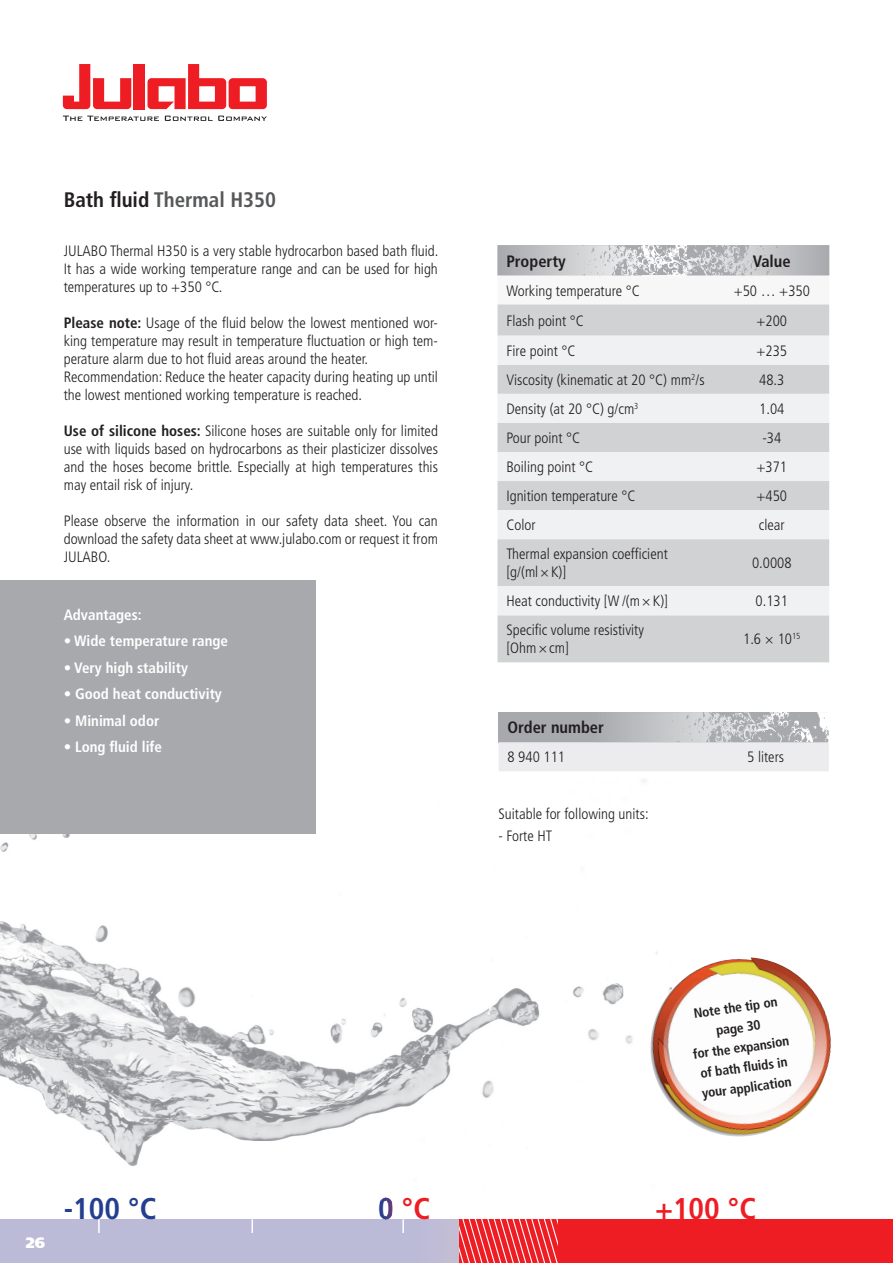
<style>
.page{position:relative;width:893px;height:1263px;background:#fff}
.page>*{position:absolute;margin:0;border:0;box-sizing:border-box;transform-origin:0 0}
.t1{font:700 condensed 30px "Frutiger LT Std";color:#ee1d23}
.t2{font:700 condensed 30px "Frutiger LT Std";color:#253f8e}
.t3{font:700 condensed 21px "Frutiger LT Std";color:#57585a}
.t4{font:700 condensed 16.5px "Frutiger LT Std";color:#231f20}
.t5{font:300 condensed 15px/18px "Frutiger LT Std";color:#231f20;text-align:justify}
.t6{font:700 condensed 15px "Frutiger LT Std";color:#fff}
.t7{font:900 15px "Frutiger LT Std";color:#fff}
.t8{font:700 condensed 13.5px/20.1px "Frutiger LT Std";color:#231f20;text-align:center}
.s1{color:#231f20}
.s2{font-weight:700}
.s3{color:#253f8e}
</style>
<div class="page">
<img style="left:0;top:779px;width:672px;height:387px">
<svg style="left:63px;top:116px;width:96px;height:5px"></svg>
<svg style="left:165px;top:116px;width:102px;height:5px"></svg>
<svg style="left:63px;top:64px;width:68px;height:45px"></svg>
<div style="left:134px;top:64px;width:11px;height:45px;background:#ee1d23"></div>
<svg style="left:147px;top:64px;width:120px;height:45px"></svg>
<div style="left:0;top:1219px;width:893px;height:44px;background:#bbbbd8"></div>
<svg style="left:251px;top:1219px;width:2px;height:14px"></svg>
<svg style="left:98px;top:1219px;width:2px;height:14px"></svg>
<svg style="left:402px;top:1219px;width:2px;height:14px"></svg>
<div style="left:459px;top:1219px;width:434px;height:44px;background:#ee1d23"></div>
<svg style="left:459px;top:1219px;width:99px;height:44px"></svg>
<svg style="left:497px;top:245px;width:332px;height:60px"></svg>
<div style="left:497px;top:305px;width:332px;height:357px;background:#d1d2d4"></div>
<svg style="left:497px;top:336px;width:332px;height:279px;fill:#f0f1f2"></svg>
<div style="left:0;top:580px;width:315px;height:253px;background:#a8a9ad"></div>
<img style="left:687px;top:275px;width:142px;height:1px">
<img style="left:498px;top:245px;width:331px;height:30px">
<img style="left:753px;top:254px;width:37px;height:13px">
<img style="left:498px;top:275px;width:144px;height:1px">
<img style="left:507px;top:255px;width:59px;height:15px">
<img style="left:642px;top:275px;width:45px;height:1px">
<div style="left:498px;top:712px;width:331px;height:30px;background:#a8a9ad"></div>
<div style="left:498px;top:742px;width:331px;height:29px;background:#ececee"></div>
<img style="left:618px;top:712px;width:211px;height:30px">
<img style="left:660px;top:958px;width:91px;height:49px">
<h2 class="t3" style="left:64px;top:191px;width:214px"><span class="s1">Bath fluid</span> Thermal H350</h2>
<p class="t5" style="left:64px;top:243px;width:376px">JULABO Thermal H350 is a very stable hydrocarbon based bath fluid.<br>It has a wide working temperature range and can be used for high temperatures up to +350 °C.</p>
<p class="t5" style="left:64px;top:315px;width:376px;text-align:left"><span class="s2">Please note:</span> Usage of the fluid below the lowest mentioned wor&shy;king temperature may result in temperature fluctuation or high tem&shy;perature alarm due to hot fluid areas around the heater.<br>Recommendation: Reduce the heater capacity during heating up until the lowest mentioned working temperature is reached.</p>
<p class="t5" style="left:64px;top:423px;width:376px"><span class="s2">Use of silicone hoses:</span> Silicone hoses are suitable only for limited use with liquids based on hydrocarbons as their plasticizer dissolves and the hoses become brittle. Especially at high temperatures this may entail risk of injury.</p>
<p class="t5" style="left:64px;top:513px;width:376px">Please observe the information in our safety data sheet. You can download the safety data sheet at www.julabo.com or request it from JULABO.</p>
<p class="t6" style="left:64px;top:608px;width:80px">Advantages:</p>
<p class="t6" style="left:64px;top:634px;width:166px">• Wide temperature range</p>
<p class="t6" style="left:64px;top:661px;width:126px">• Very high stability</p>
<p class="t6" style="left:64px;top:687px;width:160px">• Good heat conductivity</p>
<p class="t6" style="left:64px;top:714px;width:97px">• Minimal odor</p>
<p class="t6" style="left:64px;top:740px;width:100px">• Long fluid life</p>
<p class="t4" style="left:506px;top:254px;width:61px">Property</p>
<p class="t4" style="left:753px;top:254px;width:39px">Value</p>
<p class="t5" style="left:506px;top:282px;width:135px">Working temperature °C</p>
<p class="t5" style="left:734px;top:282px;width:78px">+50 … +350</p>
<p class="t5" style="left:506px;top:312px;width:79px">Flash point °C</p>
<p class="t5" style="left:756px;top:312px;width:32px">+200</p>
<p class="t5" style="left:506px;top:342px;width:71px">Fire point °C</p>
<p class="t5" style="left:756px;top:342px;width:32px">+235</p>
<p class="t5" style="left:506px;top:371px;width:200px">Viscosity (kinematic at 20 °C) mm<sup>2</sup>/s</p>
<p class="t5" style="left:759px;top:371px;width:27px">48.3</p>
<p class="t5" style="left:506px;top:401px;width:134px">Density (at 20 °C) g/cm<sup>3</sup></p>
<p class="t5" style="left:759px;top:401px;width:27px">1.04</p>
<p class="t5" style="left:506px;top:430px;width:75px">Pour point °C</p>
<p class="t5" style="left:762px;top:430px;width:20px">-34</p>
<p class="t5" style="left:506px;top:459px;width:88px">Boiling point °C</p>
<p class="t5" style="left:756px;top:459px;width:32px">+371</p>
<p class="t5" style="left:506px;top:488px;width:131px">Ignition temperature °C</p>
<p class="t5" style="left:756px;top:488px;width:32px">+450</p>
<p class="t5" style="left:506px;top:517px;width:31px">Color</p>
<p class="t5" style="left:759px;top:517px;width:27px">clear</p>
<p class="t5" style="left:506px;top:546px;width:163px">Thermal expansion coefficient [g/(ml × K)]</p>
<p class="t5" style="left:752px;top:555px;width:41px">0.0008</p>
<p class="t5" style="left:506px;top:593px;width:163px">Heat conductivity [W /(m × K)]</p>
<p class="t5" style="left:755px;top:593px;width:34px">0.131</p>
<p class="t5" style="left:506px;top:622px;width:139px">Specific volume resistivity [Ohm × cm]</p>
<p class="t5" style="left:743px;top:631px;width:59px">1.6 × 10<sup>15</sup></p>
<p class="t4" style="left:507px;top:721px;width:98px">Order number</p>
<p class="t5" style="left:507px;top:749px;width:59px">8 940 111</p>
<p class="t5" style="left:747px;top:749px;width:38px">5 liters</p>
<p class="t5" style="left:498px;top:806px;width:152px">Suitable for following units:</p>
<p class="t5" style="left:498px;top:828px;width:55px">- Forte HT</p>
<p class="t8" style="left:686px;top:1005px;width:99px;rotate:-8deg">Note the tip on page 30<br>for the expansion of bath fl uids in your application</p>
<p class="t7" style="left:26px;top:1234px;width:21px">26</p>
<h1 class="t2" style="left:64px;top:1196px;width:94px">-100 °C</h1>
<h1 class="t1" style="left:378px;top:1196px;width:54px"><span class="s3">0</span> °C</h1>
<h1 class="t1" style="left:655px;top:1196px;width:103px">+100 °C</h1>
</div>
